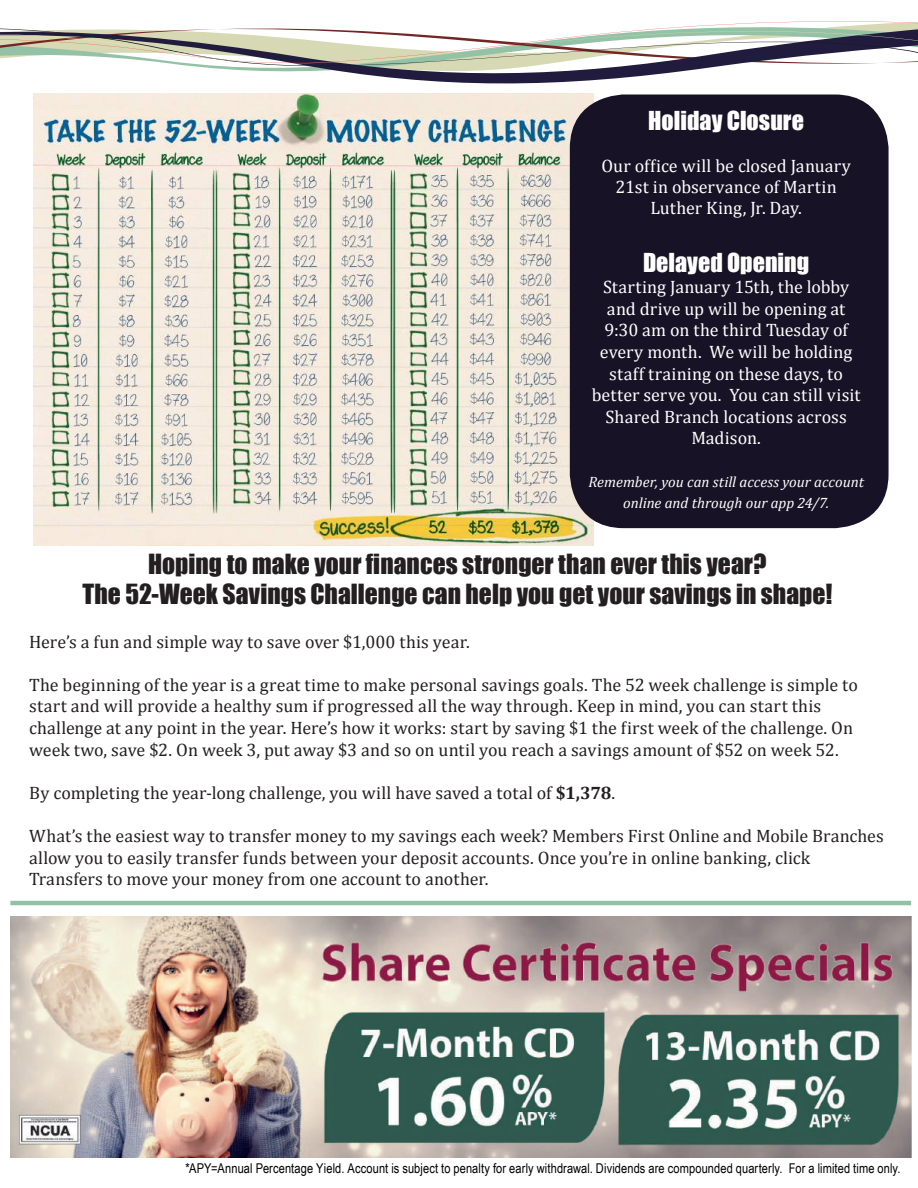
<style>
.page{position:relative;width:918px;height:1188px;background:#fff}
.page>*{position:absolute;margin:0;border:0;box-sizing:border-box;transform-origin:0 0}
.t1{font:25.5px/30.6px "Impact";color:#231f20;text-align:center}
.t2{font:24px "Impact";color:#fff}
.t3{font:18px/21.6px "Cambria";letter-spacing:.005em;color:#231f20}
.t4{font:18px/21.6px "Cambria";letter-spacing:.005em;color:#fff;text-align:center}
.t5{font:italic 15px/21px "Cambria";color:#fff;text-align:center}
.t6{font:13.5px "Arial Narrow";letter-spacing:.005em;color:#000}
.s1{font-weight:700}
</style>
<div class="page">
<img style="left:34px;top:94px;width:559px;height:451px">
<div style="left:570px;top:94px;width:319px;height:434px;background:#171225;border-radius:54px"></div>
<hr style="left:13px;top:901px;width:896px;height:4px;background:#92c2a6">
<img style="left:10px;top:917px;width:901px;height:240px">
<svg style="left:377px;top:76px;width:263px;height:8px;fill:#211c3d"></svg>
<svg style="left:0;top:21px;width:918px;height:55px"></svg>
<h2 class="t2" style="left:648px;top:102px;width:157px">Holiday Closure</h2>
<p class="t4" style="left:601px;top:155px;width:251px;line-height:21px">Our office will be closed January<br>21st in observance of Martin<br>Luther King, Jr. Day.</p>
<h2 class="t2" style="left:643px;top:244px;width:168px">Delayed Opening</h2>
<p class="t4" style="left:592px;top:276px;width:270px">Starting January 15th, the lobby and drive up will be opening at<br>9:30 am on the third Tuesday of every month. We will be holding staff training on these days, to better serve you. You can still visit<br>Shared Branch locations across<br>Madison.</p>
<p class="t5" style="left:588px;top:471px;width:277px">Remember, you can still access your account online and through our app 24/7.</p>
<h1 class="t1" style="left:82px;top:548px;width:751px">Hoping to make your finances stronger than ever this year?<br>The 52-Week Savings Challenge can help you get your savings in shape!</h1>
<p class="t3" style="left:29px;top:631px;width:442px">Here’s a fun and simple way to save over $1,000 this year.</p>
<p class="t3" style="left:29px;top:674px;width:830px">The beginning of the year is a great time to make personal savings goals. The 52 week challenge is simple to start and will provide a healthy sum if progressed all the way through. Keep in mind, you can start this challenge at any point in the year. Here’s how it works: start by saving $1 the first week of the challenge. On week two, save $2. On week 3, put away $3 and so on until you reach a savings amount of $52 on week 52.</p>
<p class="t3" style="left:29px;top:782px;width:588px">By completing the year-long challenge, you will have saved a total of <span class="s1">$1,378</span>.</p>
<p class="t3" style="left:29px;top:825px;width:856px">What’s the easiest way to transfer money to my savings each week? Members First Online and Mobile Branches allow you to easily transfer funds between your deposit accounts. Once you’re in online banking, click<br>Transfers to move your money from one account to another.</p>
<p class="t6" style="left:185px;top:1158px;width:717px">*APY=Annual Percentage Yield. Account is subject to penalty for early withdrawal. Dividends are compounded quarterly. For a limited time only.</p>
</div>
